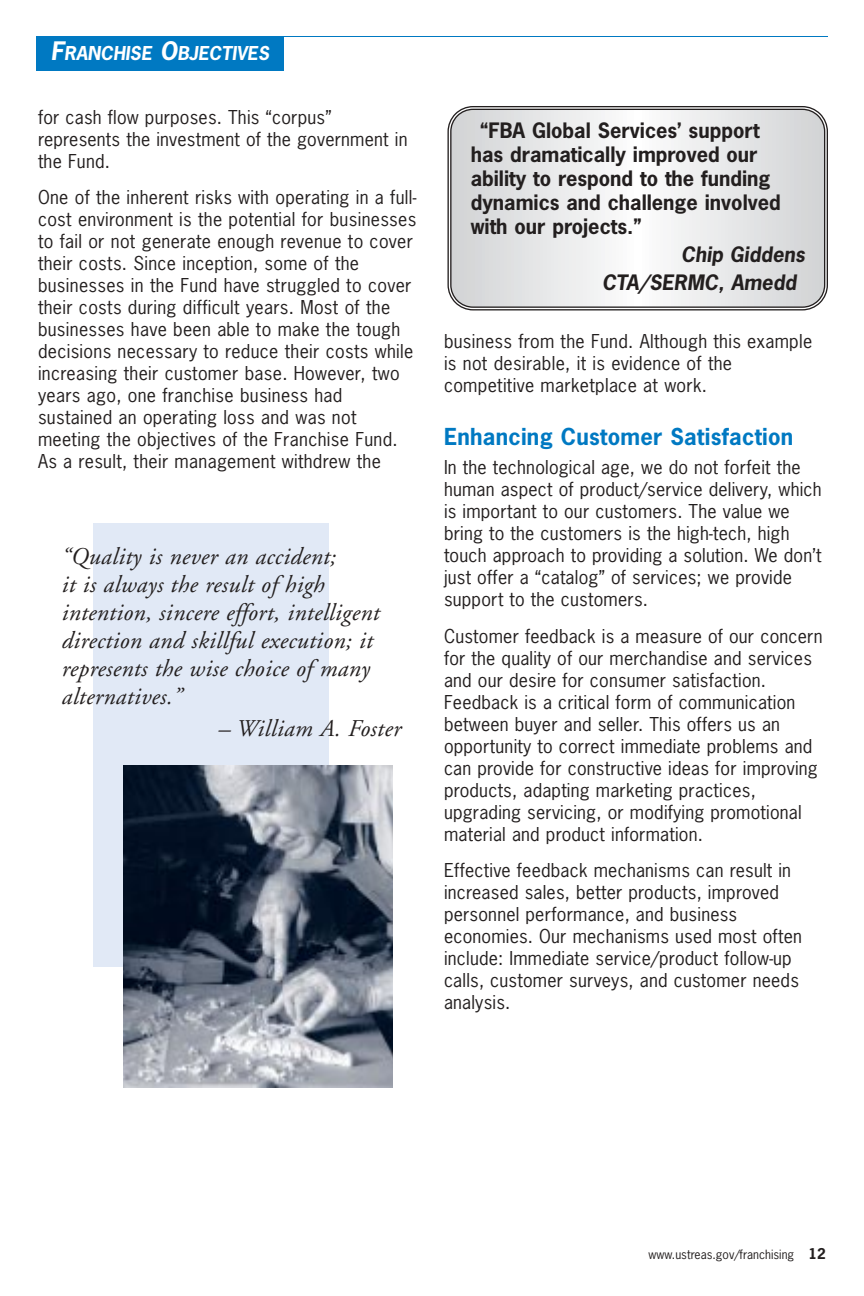
<style>
.page{position:relative;width:864px;height:1296px;background:#fff}
.page>*{position:absolute;margin:0;border:0;box-sizing:border-box;transform-origin:0 0}
.t1{font:italic 24px/28px "Adobe Garamond";letter-spacing:.015em;color:#231f1f}
.t2{font:700 22px "News Gothic";letter-spacing:.01em;color:#0079c2}
.t3{font:700 20px/24px "News Gothic";color:#231f1f}
.t4{font:italic 700 20px/28.4px "News Gothic";color:#231f1f}
.t5{font:18px/22px "News Gothic";letter-spacing:.01em;color:#231f1f}
.t6{font:italic 700 18px "News Gothic";color:#fff}
.t7{font:12px "News Gothic";color:#231f1f}
.s1{font-size:24px}
.s2{font-weight:700;font-size:14px}
</style>
<div class="page">
<div style="left:36px;top:36px;width:248px;height:35px;background:#0079c2"></div>
<hr style="left:276px;top:36px;width:552px;height:1px;background:#0079c2">
<div style="left:93px;top:523px;width:235px;height:443px;background:#e1e9f6"></div>
<img style="left:124px;top:765px;width:268px;height:323px">
<svg style="left:447px;top:106px;width:381px;height:205px"></svg>
<p class="t6" style="left:51px;top:46px;width:220px"><span class="s1">F</span>RANCHISE <span class="s1">O</span>BJECTIVES</p>
<p class="t5" style="left:38px;top:108px;width:371px">for cash flow purposes. This “corpus” represents the investment of the government in the Fund.</p>
<p class="t5" style="left:38px;top:188px;width:380px">One of the inherent risks with operating in a full&shy;cost environment is the potential for businesses to fail or not generate enough revenue to cover their costs. Since inception, some of the businesses in the Fund have struggled to cover their costs during difficult years. Most of the businesses have been able to make the tough decisions necessary to reduce their costs while increasing their customer base. However, two years ago, one franchise business had sustained an operating loss and was not meeting the objectives of the Franchise Fund.<br>As a result, their management withdrew the</p>
<h1 class="t1" style="left:62px;top:544px;width:319px">“Quality is never an accident;<br>it is always the result of high intention, sincere effort, intelligent direction and skillful execution; it represents the wise choice of many alternatives.”</h1>
<h1 class="t1" style="left:219px;top:717px;width:184px">– William A. Foster</h1>
<p class="t3" style="left:471px;top:120px;width:312px;text-indent:10px">“FBA Global Services’ support has dramatically improved our ability to respond to the funding dynamics and challenge involved with our projects.”</p>
<p class="t4" style="left:602px;top:242px;width:204px;text-indent:79px">Chip Giddens<br>CTA/SERMC, Amedd</p>
<p class="t5" style="left:444px;top:332px;width:370px">business from the Fund. Although this example is not desirable, it is evidence of the competitive marketplace at work.</p>
<p class="t2" style="left:444px;top:428px;width:351px">Enhancing Customer Satisfaction</p>
<p class="t5" style="left:444px;top:458px;width:379px">In the technological age, we do not forfeit the human aspect of product/service delivery, which is important to our customers. The value we bring to the customers is the high-tech, high touch approach to providing a solution. We don’t just offer a “catalog” of services; we provide support to the customers.</p>
<p class="t5" style="left:444px;top:627px;width:380px">Customer feedback is a measure of our concern for the quality of our merchandise and services and our desire for consumer satisfaction.<br>Feedback is a critical form of communication between buyer and seller. This offers us an opportunity to correct immediate problems and can provide for constructive ideas for improving products, adapting marketing practices, upgrading servicing, or modifying promotional material and product information.</p>
<p class="t5" style="left:444px;top:861px;width:359px">Effective feedback mechanisms can result in increased sales, better products, improved personnel performance, and business economies. Our mechanisms used most often include: Immediate service/product follow-up calls, customer surveys, and customer needs analysis.</p>
<p class="t7" style="left:648px;top:1250px;width:179px">www.ustreas.gov/franchising <span class="s2">12</span></p>
</div>
